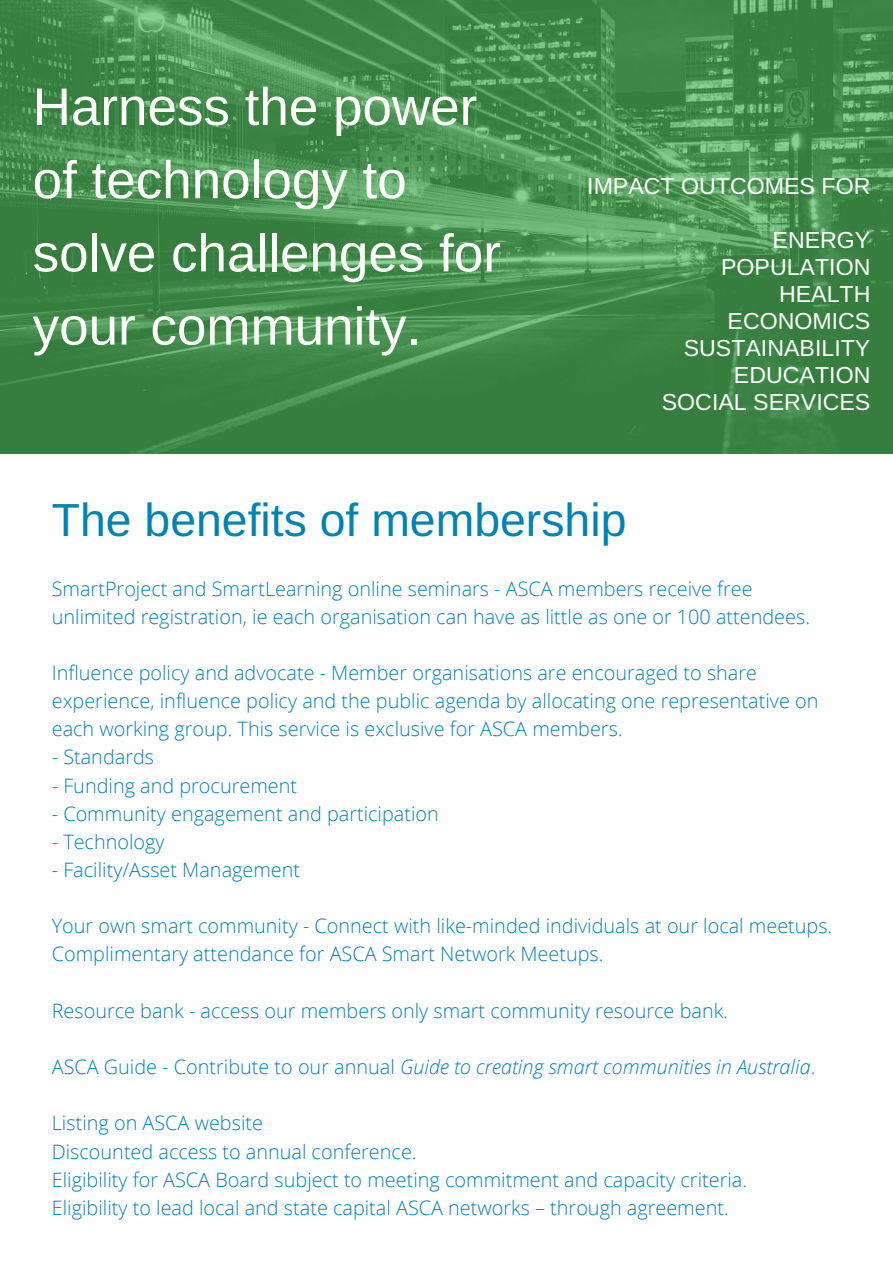
<style>
.page{position:relative;width:893px;height:1263px;background:#fff}
.page>*{position:absolute;margin:0;border:0;box-sizing:border-box;transform-origin:0 0}
.t1{font:52.95px/73.2px "Arimo";color:#fff}
.t2{font:46.35px "Arimo";color:#0083b5}
.t3{font:23.25px/27px "Arimo";color:#fff;text-align:right}
.t4{font:300 19.8px/28.2px "Open Sans";color:#0083b5}
.t5{font:italic 300 19.8px "Open Sans";color:#0083b5}
.s1{font-style:normal}
</style>
<div class="page">
<svg style="left:0;top:0;width:893px;height:454px;fill:#3b8342"></svg>
<h1 class="t1" style="left:33px;top:70px;width:470px">Harness the power of technology to solve challenges for your community.</h1>
<p class="t3" style="left:587px;top:172px;width:285px">IMPACT OUTCOMES FOR</p>
<p class="t3" style="left:662px;top:226px;width:210px">ENERGY<br>POPULATION<br>HEALTH<br>ECONOMICS<br>SUSTAINABILITY<br>EDUCATION<br>SOCIAL SERVICES</p>
<h2 class="t2" style="left:52px;top:494px;width:576px">The benefits of membership</h2>
<p class="t4" style="left:52px;top:574px;width:760px">SmartProject and SmartLearning online seminars - ASCA members receive free unlimited registration, ie each organisation can have as little as one or 100 attendees.</p>
<p class="t4" style="left:52px;top:658px;width:768px">Influence policy and advocate - Member organisations are encouraged to share experience, influence policy and the public agenda by allocating one representative on each working group. This service is exclusive for ASCA members.</p>
<p class="t4" style="left:52px;top:743px;width:104px">- Standards</p>
<p class="t4" style="left:52px;top:771px;width:247px">- Funding and procurement</p>
<p class="t4" style="left:52px;top:799px;width:389px">- Community engagement and participation</p>
<p class="t4" style="left:52px;top:827px;width:114px">- Technology</p>
<p class="t4" style="left:52px;top:855px;width:250px">- Facility/Asset Management</p>
<p class="t4" style="left:52px;top:911px;width:782px">Your own smart community - Connect with like-minded individuals at our local meetups.<br>Complimentary attendance for ASCA Smart Network Meetups.</p>
<p class="t4" style="left:52px;top:996px;width:678px">Resource bank - access our members only smart community resource bank.</p>
<p class="t5" style="left:52px;top:1053px;width:765px"><span class="s1">ASCA Guide - Contribute to our annual</span> Guide to creating smart communities in Australia<span class="s1">.</span></p>
<p class="t4" style="left:52px;top:1108px;width:697px">Listing on ASCA website<br>Discounted access to annual conference.<br>Eligibility for ASCA Board subject to meeting commitment and capacity criteria.<br>Eligibility to lead local and state capital ASCA networks – through agreement.</p>
</div>
